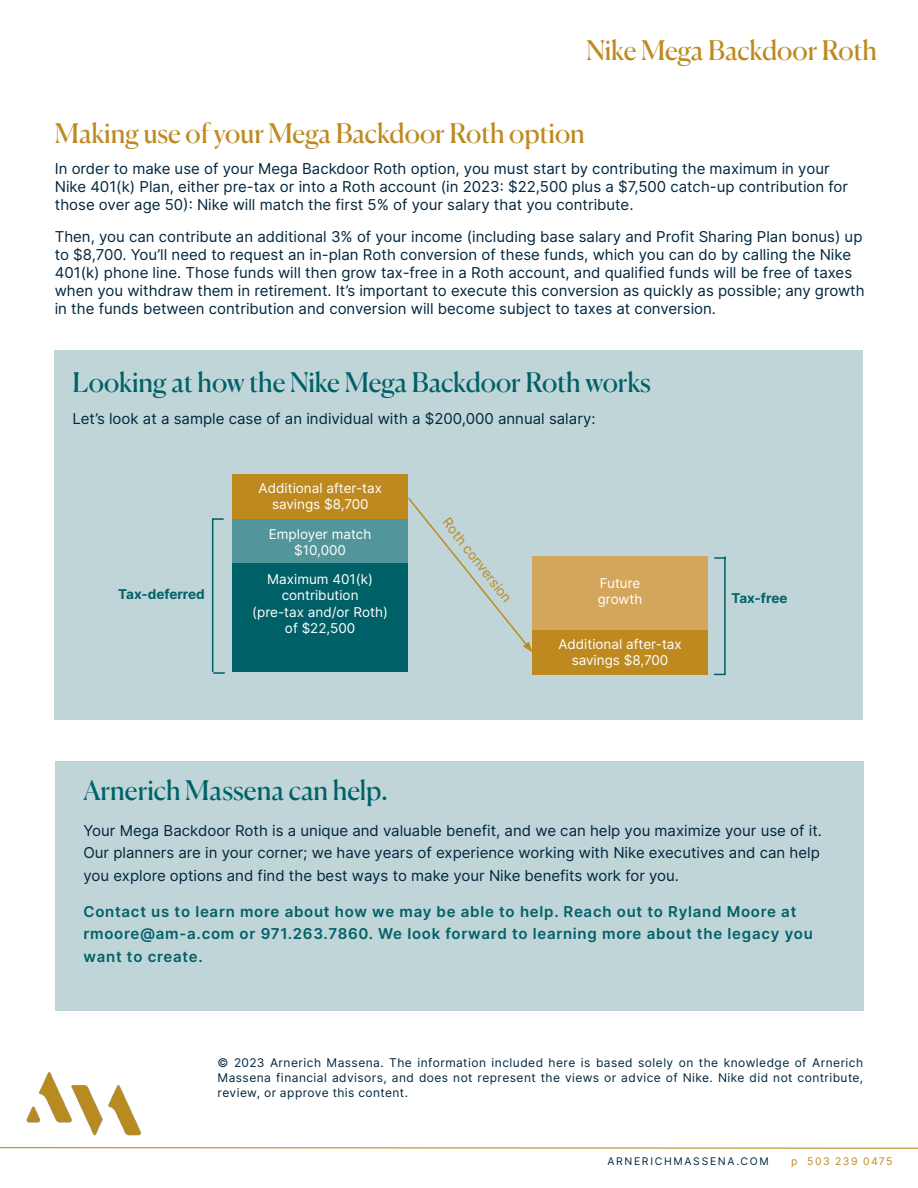
<style>
.page{position:relative;width:918px;height:1188px;background:#fff}
.page>*{position:absolute;margin:0;border:0;box-sizing:border-box;transform-origin:0 0}
.t1{font:27px "Canela";letter-spacing:-.005em;color:#006068}
.t2{font:27px "Canela";letter-spacing:-.005em;color:#be8a20}
.t3{font:15px/18px "Inter";color:#00263e}
.t4{font:600 15px/22.5px "Inter";letter-spacing:.05em;color:#006068}
.t5{font:13.5px/16.2px "Inter";color:#fff;text-align:center}
.t6{font:700 13.5px "Inter";color:#006068}
.t7{font:13.5px "Inter";color:#be8a20}
.Body{font:12px/15px "Inter";letter-spacing:.035em;color:#00263e;text-align:justify}
.t8{font:10.5px "Inter";letter-spacing:.16em;color:#00263e}
.t9{font:10.5px "Inter";letter-spacing:.13em;color:#be8a20}
</style>
<div class="page">
<div style="left:56px;top:761px;width:808px;height:249px;background:#bfd5d7"></div>
<svg style="left:190px;top:1147px;width:728px;height:2px"></svg>
<img style="left:0;top:1072px;width:190px;height:77px">
<div style="left:55px;top:350px;width:808px;height:369px;background:#bfd5d7"></div>
<div style="left:233px;top:563px;width:175px;height:109px;background:#006068"></div>
<div style="left:232px;top:519px;width:176px;height:44px;background:#52959b"></div>
<div style="left:233px;top:474px;width:175px;height:45px;background:#be8a20"></div>
<div style="left:532px;top:630px;width:176px;height:45px;background:#be8a20"></div>
<div style="left:532px;top:557px;width:176px;height:73px;background:#d4a65c"></div>
<svg style="left:408px;top:497px;width:124px;height:155px"></svg>
<hr style="left:212px;top:519px;width:1px;height:153px;background:#006068">
<svg style="left:212px;top:518px;width:12px;height:2px"></svg>
<svg style="left:213px;top:672px;width:12px;height:2px"></svg>
<hr style="left:724px;top:557px;width:2px;height:118px;background:#006068">
<svg style="left:714px;top:557px;width:12px;height:2px"></svg>
<p class="t2" style="left:587px;top:29px;width:292px">Nike Mega Backdoor Roth</p>
<p class="t2" style="left:55px;top:112px;width:532px">Making use of your Mega Backdoor Roth option</p>
<p class="t3" style="left:55px;top:159px;width:795px">In order to make use of your Mega Backdoor Roth option, you must start by contributing the maximum in your<br>Nike 401(k) Plan, either pre-tax or into a Roth account (in 2023: $22,500 plus a $7,500 catch-up contribution for those over age 50): Nike will match the first 5% of your salary that you contribute.</p>
<p class="t3" style="left:55px;top:227px;width:812px">Then, you can contribute an additional 3% of your income (including base salary and Profit Sharing Plan bonus) up to $8,700. You’ll need to request an in-plan Roth conversion of these funds, which you can do by calling the Nike 401(k) phone line. Those funds will then grow tax-free in a Roth account, and qualified funds will be free of taxes when you withdraw them in retirement. It’s important to execute this conversion as quickly as possible; any growth in the funds between contribution and conversion will become subject to taxes at conversion.</p>
<p class="t1" style="left:72px;top:361px;width:580px">Looking at how the Nike Mega Backdoor Roth works</p>
<p class="t3" style="left:72px;top:409px;width:525px">Let’s look at a sample case of an individual with a $200,000 annual salary:</p>
<p class="t6" style="left:118px;top:584px;width:88px">Tax-deferred</p>
<p class="t5" style="left:259px;top:479px;width:125px">Additional after-tax savings $8,700</p>
<p class="t5" style="left:269px;top:526px;width:104px">Employer match $10,000</p>
<p class="t5" style="left:252px;top:571px;width:137px">Maximum 401(k) contribution<br>(pre-tax and/or Roth) of $22,500</p>
<p class="t7" style="left:453px;top:513px;width:105px;rotate:52deg">Roth conversion</p>
<p class="t5" style="left:600px;top:575px;width:42px">Future</p>
<p class="t5" style="left:598px;top:591px;width:46px">growth</p>
<p class="t6" style="left:731px;top:588px;width:58px">Tax-free</p>
<p class="t5" style="left:558px;top:635px;width:125px">Additional after-tax savings $8,700</p>
<p class="t1" style="left:83px;top:769px;width:306px">Arnerich Massena can help.</p>
<p class="t3" style="left:83px;top:819px;width:740px;line-height:22.5px">Your Mega Backdoor Roth is a unique and valuable benefit, and we can help you maximize your use of it.<br>Our planners are in your corner; we have years of experience working with Nike executives and can help you explore options and find the best ways to make your Nike benefits work for you.</p>
<p class="t4" style="left:83px;top:900px;width:731px">Contact us to learn more about how we may be able to help. Reach out to Ryland Moore at rmoore@am-a.com or 971.263.7860. We look forward to learning more about the legacy you want to create.</p>
<p class="Body" style="left:218px;top:1054px;width:647px">© 2023 Arnerich Massena. The information included here is based solely on the knowledge of Arnerich Massena financial advisors, and does not represent the views or advice of Nike. Nike did not contribute, review, or approve this content.</p>
<p class="t8" style="left:607px;top:1154px;width:163px">ARNERICHMASSENA.COM</p>
<p class="t9" style="left:791px;top:1154px;width:103px">p 503 239 0475</p>
</div>
